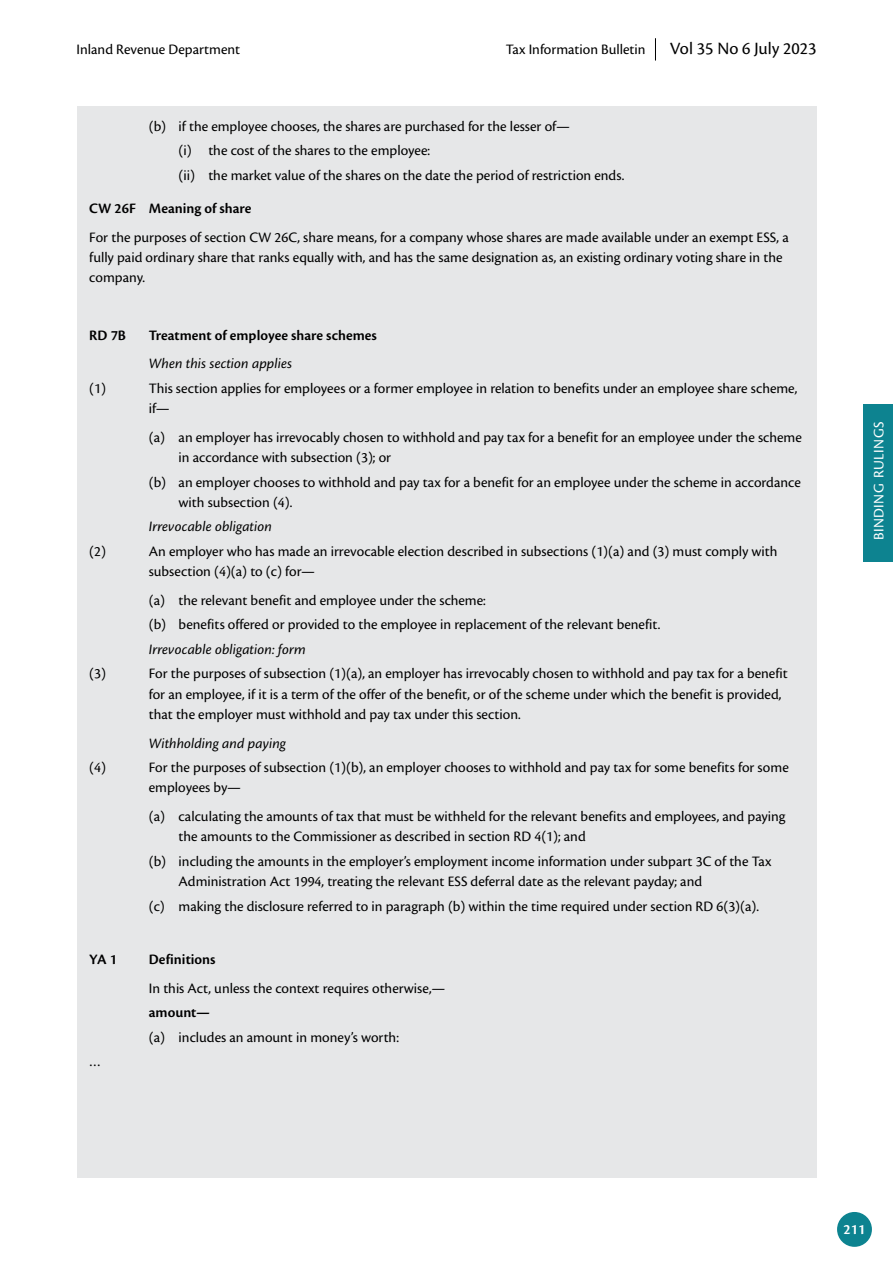
<style>
.page{position:relative;width:893px;height:1263px;background:#fff}
.page>*{position:absolute;margin:0;border:0;box-sizing:border-box;transform-origin:0 0}
.t1{font:18px "Cronos Pro";color:#000}
.t2{font:15px/20.2px "Cronos Pro";color:#000}
.t3{font:italic 15px "Cronos Pro";color:#000}
.t4{font:600 15px "Cronos Pro";color:#000}
.t5{font:15px "Cronos Pro";letter-spacing:.03em;color:#fff}
.t6{font:600 15px "Cronos Pro";color:#fff}
</style>
<div class="page">
<div style="left:863px;top:404px;width:30px;height:157px;background:#0d8390"></div>
<div style="left:77px;top:106px;width:739px;height:1072px;background:#e6e7e8"></div>
<svg style="left:655px;top:38px;width:1px;height:23px"></svg>
<div style="left:837px;top:1212px;width:35px;height:35px;background:#0d8390;border-radius:50%"></div>
<p class="t2" style="left:77px;top:39px;width:165px">Inland Revenue Department</p>
<p class="t1" style="left:670px;top:38px;width:148px">Vol 35 No 6 July 2023</p>
<p class="t2" style="left:506px;top:39px;width:141px">Tax Information Bulletin</p>
<p class="t2" style="left:179px;top:114px;width:447px;line-height:24.5px;text-indent:-30px">(b) if the employee chooses, the shares are purchased for the lesser of—<br>(i) the cost of the shares to the employee:<br>(ii) the market value of the shares on the date the period of restriction ends.</p>
<p class="t4" style="left:89px;top:199px;width:164px">CW 26F Meaning of share</p>
<p class="t2" style="left:89px;top:227px;width:701px">For the purposes of section CW 26C, share means, for a company whose shares are made available under an exempt ESS, a fully paid ordinary share that ranks equally with, and has the same designation as, an existing ordinary voting share in the company.</p>
<p class="t4" style="left:89px;top:326px;width:38px">RD 7B</p>
<p class="t4" style="left:149px;top:326px;width:230px">Treatment of employee share schemes</p>
<p class="t3" style="left:149px;top:355px;width:145px">When this section applies</p>
<p class="t2" style="left:89px;top:378px;width:18px">(1)</p>
<p class="t2" style="left:149px;top:378px;width:650px">This section applies for employees or a former employee in relation to benefits under an employee share scheme, if—</p>
<p class="t2" style="left:179px;top:427px;width:625px;text-indent:-30px">(a) an employer has irrevocably chosen to withhold and pay tax for a benefit for an employee under the scheme in accordance with subsection (3); or</p>
<p class="t2" style="left:179px;top:472px;width:624px;text-indent:-30px">(b) an employer chooses to withhold and pay tax for a benefit for an employee under the scheme in accordance with subsection (4).</p>
<p class="t3" style="left:149px;top:518px;width:124px">Irrevocable obligation</p>
<p class="t2" style="left:89px;top:541px;width:18px">(2)</p>
<p class="t2" style="left:149px;top:541px;width:630px">An employer who has made an irrevocable election described in subsections (1)(a) and (3) must comply with subsection (4)(a) to (c) for—</p>
<p class="t2" style="left:149px;top:588px;width:513px;line-height:24.5px">(a) the relevant benefit and employee under the scheme:<br>(b) benefits offered or provided to the employee in replacement of the relevant benefit.</p>
<p class="t3" style="left:149px;top:641px;width:158px">Irrevocable obligation: form</p>
<p class="t2" style="left:89px;top:663px;width:18px">(3)</p>
<p class="t2" style="left:149px;top:663px;width:641px">For the purposes of subsection (1)(a), an employer has irrevocably chosen to withhold and pay tax for a benefit for an employee, if it is a term of the offer of the benefit, or of the scheme under which the benefit is provided, that the employer must withhold and pay tax under this section.</p>
<p class="t3" style="left:149px;top:734px;width:139px">Withholding and paying</p>
<p class="t2" style="left:89px;top:757px;width:18px">(4)</p>
<p class="t2" style="left:149px;top:757px;width:641px">For the purposes of subsection (1)(b), an employer chooses to withhold and pay tax for some benefits for some employees by—</p>
<p class="t2" style="left:179px;top:806px;width:608px;text-indent:-30px">(a) calculating the amounts of tax that must be withheld for the relevant benefits and employees, and paying the amounts to the Commissioner as described in section RD 4(1); and</p>
<p class="t2" style="left:179px;top:851px;width:594px;text-indent:-30px">(b) including the amounts in the employer’s employment income information under subpart 3C of the Tax<br>Administration Act 1994, treating the relevant ESS deferral date as the relevant payday; and</p>
<p class="t2" style="left:149px;top:896px;width:612px">(c) making the disclosure referred to in paragraph (b) within the time required under section RD 6(3)(a).</p>
<p class="t4" style="left:89px;top:950px;width:29px">YA 1</p>
<p class="t4" style="left:149px;top:950px;width:68px">Definitions</p>
<p class="t2" style="left:149px;top:978px;width:298px">In this Act, unless the context requires otherwise,—</p>
<p class="t4" style="left:149px;top:1004px;width:63px">amount—</p>
<p class="t2" style="left:149px;top:1027px;width:252px">(a) includes an amount in money’s worth:</p>
<p class="t2" style="left:89px;top:1051px;width:13px">…</p>
<p class="t5" style="left:870px;top:540px;width:120px;rotate:-90deg">BINDING RULINGS</p>
<p class="t6" style="left:843px;top:1220px;width:23px">211</p>
</div>
